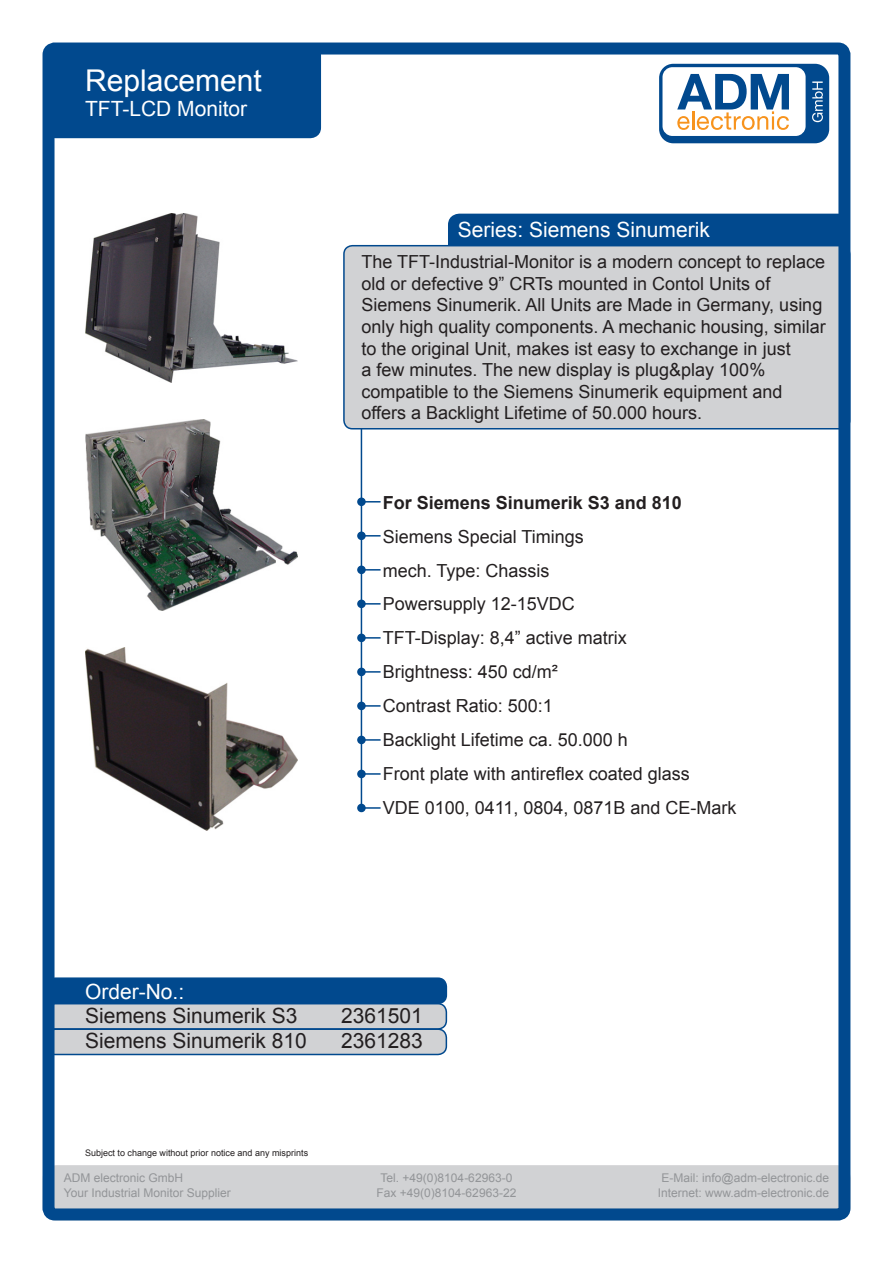
<style>
.page{position:relative;width:893px;height:1263px;background:#fff}
.page>*{position:absolute;margin:0;border:0;box-sizing:border-box;transform-origin:0 0}
.t1{font:30px "Arial";color:#fff}
.t2{font:21px "Arial";color:#231f20}
.t3{font:21px "Arial";color:#fff}
.t4{font:18px/33.9px "Arial";color:#231f20}
.t5{font:700 18px "Arial";color:#231f20}
.t6{font:12px/14.4px "Arial";color:#939598}
.t7{font:9px "Arial";color:#231f20}
</style>
<div class="page">
<hr style="left:361px;top:383px;width:1px;height:425px;background:#01498e">
<div style="left:43px;top:1166px;width:807px;height:54px;background:#d1d2d4;border-radius:13px"></div>
<div style="left:42px;top:1165px;width:809px;height:55px;border:2px solid #d1d2d4;border-radius:13px"></div>
<div style="left:449px;top:214px;width:399px;height:47px;background:#01498e;border-radius:11px"></div>
<div style="left:448px;top:214px;width:401px;height:48px;border:2px solid #01498e;border-radius:11px"></div>
<div style="left:344px;top:246px;width:506px;height:183px;background:#d1d2d4;border-radius:9px"></div>
<div style="left:343px;top:245px;width:507px;height:184px;border:2px solid #01498e;border-radius:9px"></div>
<div style="left:47px;top:47px;width:272px;height:89px;background:#01498e;border-radius:9px"></div>
<div style="left:45px;top:45px;width:276px;height:93px;border:4px solid #01498e;border-radius:9px"></div>
<div style="left:659px;top:64px;width:170px;height:79px;background:#01498e;border-radius:14px"></div>
<div style="left:662px;top:67px;width:144px;height:69px;background:#fff;border-radius:10px"></div>
<svg style="left:677px;top:74px;width:112px;height:56px"></svg>
<svg style="left:812px;top:81px;width:11px;height:41px"></svg>
<div style="left:358px;top:532px;width:7px;height:7px;background:#01498e;border-radius:50%"></div>
<div style="left:357px;top:531px;width:9px;height:9px;border:2px solid #01498e;border-radius:50%"></div>
<div style="left:357px;top:600px;width:9px;height:8px;border:2px solid #01498e;border-radius:50%"></div>
<div style="left:357px;top:566px;width:9px;height:8px;border:2px solid #01498e;border-radius:50%"></div>
<div style="left:357px;top:634px;width:9px;height:8px;border:2px solid #01498e;border-radius:50%"></div>
<div style="left:357px;top:668px;width:9px;height:8px;border:2px solid #01498e;border-radius:50%"></div>
<div style="left:357px;top:702px;width:9px;height:8px;border:2px solid #01498e;border-radius:50%"></div>
<div style="left:357px;top:736px;width:9px;height:8px;border:2px solid #01498e;border-radius:50%"></div>
<div style="left:357px;top:770px;width:9px;height:8px;border:2px solid #01498e;border-radius:50%"></div>
<div style="left:357px;top:804px;width:9px;height:8px;border:2px solid #01498e;border-radius:50%"></div>
<div style="left:358px;top:498px;width:7px;height:7px;background:#01498e;border-radius:50%"></div>
<div style="left:357px;top:497px;width:9px;height:9px;border:2px solid #01498e;border-radius:50%"></div>
<div style="left:47px;top:978px;width:399px;height:25px;background:#01498e;border-radius:9px"></div>
<div style="left:46px;top:977px;width:401px;height:27px;border:2px solid #01498e;border-radius:9px"></div>
<div style="left:47px;top:1004px;width:399px;height:25px;background:#d1d2d4;border-radius:9px"></div>
<div style="left:46px;top:1003px;width:401px;height:27px;border:2px solid #01498e;border-radius:9px"></div>
<hr style="left:359px;top:807px;width:22px;height:2px;background:#01498e">
<hr style="left:359px;top:773px;width:22px;height:2px;background:#01498e">
<hr style="left:359px;top:739px;width:22px;height:2px;background:#01498e">
<hr style="left:359px;top:705px;width:22px;height:2px;background:#01498e">
<hr style="left:359px;top:671px;width:22px;height:2px;background:#01498e">
<hr style="left:359px;top:637px;width:22px;height:2px;background:#01498e">
<hr style="left:359px;top:603px;width:22px;height:2px;background:#01498e">
<hr style="left:359px;top:569px;width:22px;height:2px;background:#01498e">
<svg style="left:359px;top:535px;width:22px;height:1px"></svg>
<svg style="left:359px;top:501px;width:22px;height:1px"></svg>
<div style="left:47px;top:1029px;width:399px;height:25px;background:#d1d2d4;border-radius:9px"></div>
<div style="left:46px;top:1028px;width:401px;height:27px;border:2px solid #01498e;border-radius:9px"></div>
<img style="left:85px;top:213px;width:213px;height:170px">
<img style="left:85px;top:419px;width:213px;height:191px">
<img style="left:85px;top:647px;width:213px;height:183px">
<div style="left:43px;top:43px;width:807px;height:1177px;border:12px solid #01498e;border-radius:6px"></div>
<p class="t1" style="left:85px;top:61px;width:178px">Replacement</p>
<p class="t3" style="left:85px;top:95px;width:164px">TFT-LCD Monitor</p>
<p class="t3" style="left:458px;top:216px;width:254px">Series: Siemens Sinumerik</p>
<p class="t4" style="left:361px;top:245px;width:465px">The TFT-Industrial-Monitor is a modern concept to replace</p>
<p class="t4" style="left:361px;top:267px;width:410px">old or defective 9” CRTs mounted in Contol Units of</p>
<p class="t4" style="left:361px;top:288px;width:462px">Siemens Sinumerik. All Units are Made in Germany, using</p>
<p class="t4" style="left:361px;top:310px;width:466px">only high quality components. A mechanic housing, similar</p>
<p class="t4" style="left:361px;top:332px;width:431px">to the original Unit, makes ist easy to exchange in just</p>
<p class="t4" style="left:361px;top:353px;width:405px">a few minutes. The new display is plug&amp;play 100%</p>
<p class="t4" style="left:361px;top:375px;width:423px">compatible to the Siemens Sinumerik equipment and</p>
<p class="t4" style="left:361px;top:396px;width:342px">offers a Backlight Lifetime of 50.000 hours.</p>
<p class="t5" style="left:383px;top:490px;width:301px">For Siemens Sinumerik S3 and 810</p>
<p class="t4" style="left:383px;top:519px;width:203px">Siemens Special Timings</p>
<p class="t4" style="left:383px;top:553px;width:168px">mech. Type: Chassis</p>
<p class="t4" style="left:383px;top:587px;width:194px">Powersupply 12-15VDC</p>
<p class="t4" style="left:383px;top:621px;width:246px">TFT-Display: 8,4” active matrix</p>
<p class="t4" style="left:383px;top:655px;width:177px">Brightness: 450 cd/m²</p>
<p class="t4" style="left:383px;top:689px;width:172px">Contrast Ratio: 500:1</p>
<p class="t4" style="left:383px;top:723px;width:247px">Backlight Lifetime ca. 50.000 h</p>
<p class="t4" style="left:383px;top:757px;width:355px">Front plate with antireflex coated glass<br>VDE 0100, 0411, 0804, 0871B and CE-Mark</p>
<p class="t3" style="left:85px;top:978px;width:101px">Order-No.:</p>
<p class="t2" style="left:85px;top:1002px;width:214px">Siemens Sinumerik S3</p>
<p class="t2" style="left:341px;top:1002px;width:83px">2361501</p>
<p class="t2" style="left:85px;top:1027px;width:223px">Siemens Sinumerik 810</p>
<p class="t2" style="left:341px;top:1027px;width:83px">2361283</p>
<p class="t7" style="left:85px;top:1147px;width:225px">Subject to change without prior notice and any misprints</p>
<p class="t6" style="left:64px;top:1171px;width:168px">ADM electronic GmbH<br>Your Industrial Monitor Supplier</p>
<p class="t6" style="left:381px;top:1171px;width:133px">Tel. +49(0)8104-62963-0</p>
<p class="t6" style="left:377px;top:1185px;width:141px">Fax +49(0)8104-62963-22</p>
<p class="t6" style="left:662px;top:1171px;width:169px">E-Mail: info@adm-electronic.de</p>
<p class="t6" style="left:658px;top:1185px;width:173px">Internet: www.adm-electronic.de</p>
</div>
